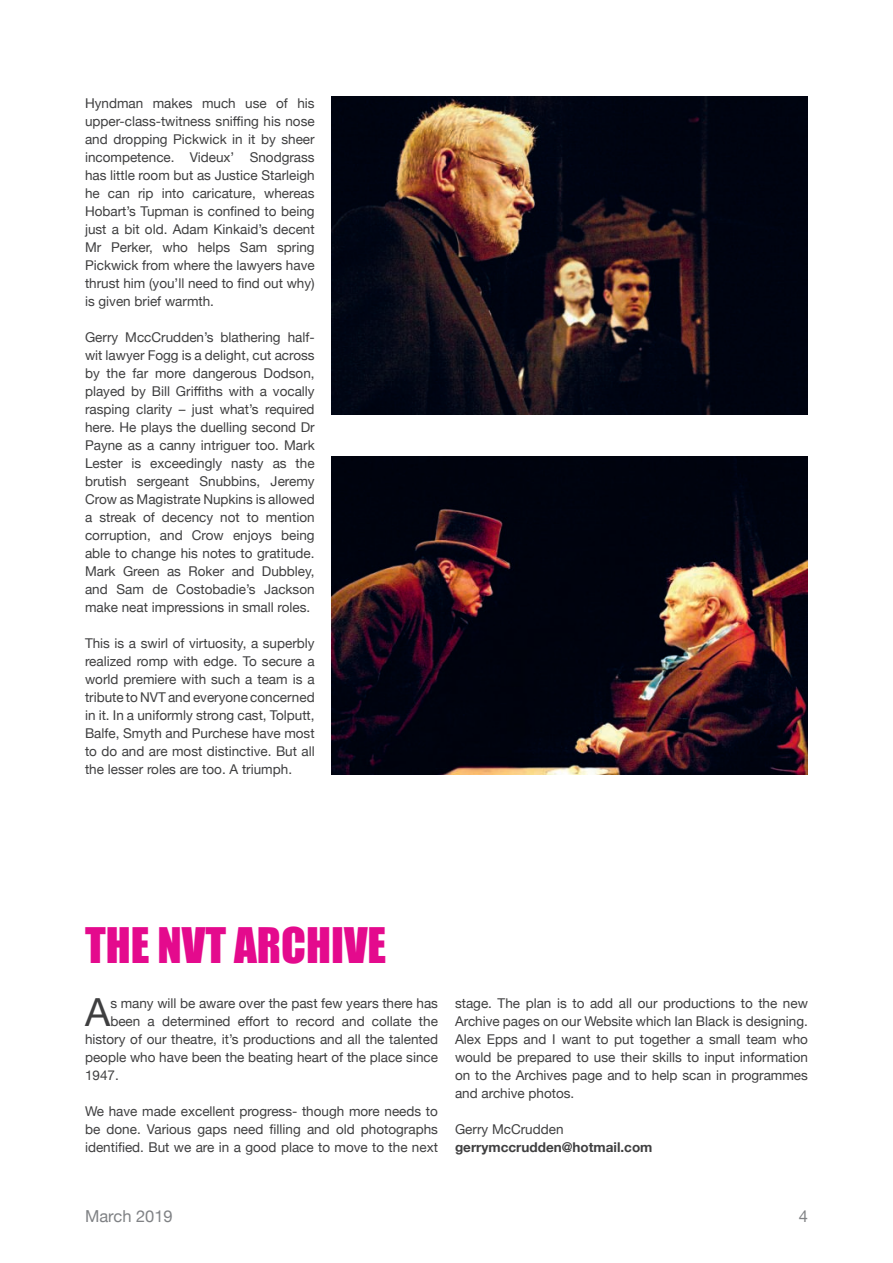
<style>
.page{position:relative;width:893px;height:1263px;background:#fff}
.page>*{position:absolute;margin:0;border:0;box-sizing:border-box;transform-origin:0 0}
.t1{font:45px "Impact";color:#e40a8d}
.t2{font:38.7px "Helvetica Neue";color:#3f3f40}
.t3{font:16.5px "Helvetica Neue";color:#808285}
.t4{font:13.5px/18px "Helvetica Neue";color:#3f3f40;text-align:justify}
.t5{font:700 13.5px "Helvetica Neue";color:#3f3f40}
</style>
<div class="page">
<img style="left:332px;top:96px;width:476px;height:318px">
<img style="left:331px;top:456px;width:477px;height:318px">
<p class="t4" style="left:85px;top:95px;width:231px">Hyndman makes much use of his upper-class-twitness sniffing his nose and dropping Pickwick in it by sheer incompetence. Videux’ Snodgrass has little room but as Justice Starleigh he can rip into caricature, whereas Hobart’s Tupman is confined to being just a bit old. Adam Kinkaid’s decent Mr Perker, who helps Sam spring Pickwick from where the lawyers have thrust him (you’ll need to find out why) is given brief warmth.</p>
<p class="t4" style="left:85px;top:329px;width:231px">Gerry MccCrudden’s blathering half&shy;wit lawyer Fogg is a delight, cut across by the far more dangerous Dodson, played by Bill Griffiths with a vocally rasping clarity – just what’s required here. He plays the duelling second Dr Payne as a canny intriguer too. Mark Lester is exceedingly nasty as the brutish sergeant Snubbins, Jeremy Crow as Magistrate Nupkins is allowed a streak of decency not to mention corruption, and Crow enjoys being able to change his notes to gratitude.<br>Mark Green as Roker and Dubbley, and Sam de Costobadie’s Jackson make neat impressions in small roles.</p>
<p class="t4" style="left:85px;top:635px;width:231px">This is a swirl of virtuosity, a superbly realized romp with edge. To secure a world premiere with such a team is a tribute to NVT and everyone concerned in it. In a uniformly strong cast, Tolputt, Balfe, Smyth and Purchese have most to do and are most distinctive. But all the lesser roles are too. A triumph.</p>
<h1 class="t1" style="left:85px;top:917px;width:303px">THE NVT ARCHIVE</h1>
<h2 class="t2" style="left:85px;top:984px;width:27px">A</h2>
<p class="t4" style="left:110px;top:995px;width:329px">s many will be aware over the past few years there has</p>
<p class="t4" style="left:110px;top:1013px;width:329px">been a determined effort to record and collate the</p>
<p class="t4" style="left:85px;top:1031px;width:354px">history of our theatre, it’s productions and all the talented</p>
<p class="t4" style="left:85px;top:1049px;width:354px">people who have been the beating heart of the place since</p>
<p class="t4" style="left:85px;top:1067px;width:35px">1947.</p>
<p class="t4" style="left:85px;top:1103px;width:354px">We have made excellent progress- though more needs to be done. Various gaps need filling and old photographs identified. But we are in a good place to move to the next</p>
<p class="t4" style="left:455px;top:995px;width:354px">stage. The plan is to add all our productions to the new Archive pages on our Website which Ian Black is designing.<br>Alex Epps and I want to put together a small team who would be prepared to use their skills to input information on to the Archives page and to help scan in programmes and archive photos.</p>
<p class="t4" style="left:455px;top:1121px;width:110px">Gerry McCrudden</p>
<p class="t5" style="left:455px;top:1137px;width:199px">gerrymccrudden@hotmail.com</p>
<p class="t3" style="left:85px;top:1204px;width:89px">March 2019</p>
<p class="t3" style="left:799px;top:1204px;width:11px">4</p>
</div>
